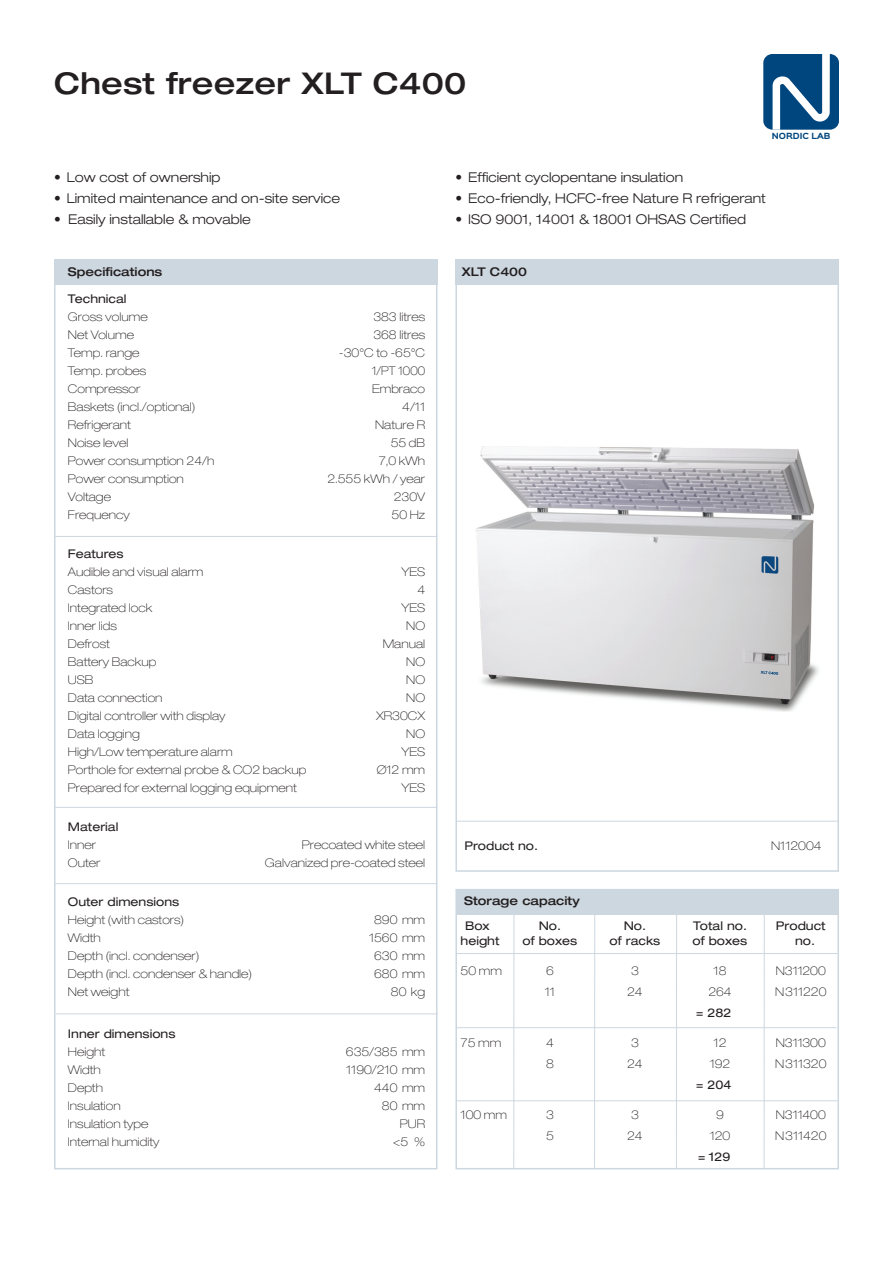
<style>
.page{position:relative;width:893px;height:1263px;background:#fff}
.page>*{position:absolute;margin:0;border:0;box-sizing:border-box;transform-origin:0 0}
.t1{font:500 expanded 30px "Helvetica Neue LT Pro";letter-spacing:.01em;color:#231f20}
.t2{font:300 expanded 13.5px "Helvetica Neue LT Pro";color:#231f20}
.t3{font:100 expanded 12px/18px "Helvetica Neue LT Pro";color:#231f20}
.t4{font:expanded 12px "Helvetica Neue LT Pro";color:#231f20}
.t5{font:500 expanded 12px "Helvetica Neue LT Pro";color:#231f20}
.t6{font:100 expanded 12px "Helvetica Neue LT Pro";color:#231f20;scale:.95 1}
.t7{font:700 7.65px "Sinkin Sans 700";color:#00467e}
.s1{font-weight:400}
</style>
<div class="page">
<div style="left:763px;top:54px;width:76px;height:76px;background:#00467e;border-radius:9px"></div>
<svg style="left:773px;top:54px;width:57px;height:76px"></svg>
<div style="left:455px;top:889px;width:384px;height:280px;background:#fff;border:2px solid #cdd7e0"></div>
<div style="left:54px;top:259px;width:383px;height:910px;background:#fff;border:2px solid #cdd7e0"></div>
<div style="left:54px;top:259px;width:383px;height:26px;background:#cdd7e0"></div>
<hr style="left:55px;top:536px;width:382px;height:1px;background:#cdd7e0">
<hr style="left:55px;top:807px;width:382px;height:1px;background:#cdd7e0">
<hr style="left:55px;top:883px;width:382px;height:1px;background:#cdd7e0">
<img style="left:476px;top:446px;width:343px;height:266px">
<div style="left:455px;top:260px;width:384px;height:25px;background:#cdd7e0"></div>
<div style="left:457px;top:889px;width:381px;height:25px;background:#cdd7e0"></div>
<hr style="left:456px;top:953px;width:381px;height:1px;background:#cdd7e0">
<hr style="left:456px;top:1027px;width:381px;height:1px;background:#cdd7e0">
<hr style="left:456px;top:1100px;width:381px;height:1px;background:#cdd7e0">
<hr style="left:513px;top:906px;width:1px;height:262px;background:#cdd7e0">
<hr style="left:594px;top:906px;width:1px;height:262px;background:#cdd7e0">
<hr style="left:676px;top:906px;width:1px;height:262px;background:#cdd7e0">
<hr style="left:764px;top:906px;width:1px;height:262px;background:#cdd7e0">
<hr style="left:456px;top:821px;width:382px;height:1px;background:#cdd7e0">
<hr style="left:56px;top:1014px;width:382px;height:1px;background:#cdd7e0">
<p class="t1" style="left:54px;top:64px;width:414px">Chest freezer XLT C400</p>
<p class="t7" style="left:772px;top:132px;width:60px">NORDIC LAB</p>
<p class="t2" style="left:54px;top:169px;width:168px">• Low cost of ownership</p>
<p class="t2" style="left:54px;top:190px;width:288px">• Limited maintenance and on-site service</p>
<p class="t2" style="left:54px;top:211px;width:198px">• Easily installable &amp; movable</p>
<p class="t5" style="left:68px;top:264px;width:96px">Specifications</p>
<p class="t3" style="left:68px;top:289px;width:81px"><span class="s1">Technical<br></span>Gross volume</p>
<p class="t3" style="left:373px;top:307px;width:53px">383 litres</p>
<p class="t3" style="left:68px;top:325px;width:68px">Net Volume</p>
<p class="t3" style="left:373px;top:325px;width:53px">368 litres</p>
<p class="t3" style="left:68px;top:343px;width:73px">Temp. range</p>
<p class="t3" style="left:339px;top:343px;width:88px">-30°C to -65°C</p>
<p class="t3" style="left:68px;top:361px;width:80px">Temp. probes</p>
<p class="t6" style="left:372px;top:363px;width:58px">1/PT 1000</p>
<p class="t3" style="left:68px;top:379px;width:74px">Compressor</p>
<p class="t3" style="left:372px;top:379px;width:55px">Embraco</p>
<p class="t3" style="left:68px;top:397px;width:129px">Baskets (incl./optional)</p>
<p class="t3" style="left:402px;top:397px;width:24px">4/11</p>
<p class="t3" style="left:68px;top:415px;width:65px">Refrigerant</p>
<p class="t3" style="left:375px;top:415px;width:52px">Nature R</p>
<p class="t3" style="left:68px;top:433px;width:62px">Noise level</p>
<p class="t3" style="left:391px;top:433px;width:36px">55 dB</p>
<p class="t3" style="left:68px;top:451px;width:148px">Power consumption 24/h</p>
<p class="t3" style="left:379px;top:451px;width:48px">7,0 kWh</p>
<p class="t3" style="left:68px;top:469px;width:118px">Power consumption</p>
<p class="t3" style="left:327px;top:469px;width:99px">2.555 kWh / year</p>
<p class="t3" style="left:68px;top:487px;width:45px">Voltage</p>
<p class="t3" style="left:394px;top:487px;width:33px">230V</p>
<p class="t3" style="left:68px;top:505px;width:63px">Frequency</p>
<p class="t3" style="left:392px;top:505px;width:35px">50 Hz</p>
<p class="t4" style="left:68px;top:547px;width:57px">Features</p>
<p class="t3" style="left:68px;top:562px;width:137px">Audible and visual alarm</p>
<p class="t3" style="left:401px;top:562px;width:25px">YES</p>
<p class="t3" style="left:68px;top:580px;width:47px">Castors</p>
<p class="t3" style="left:417px;top:580px;width:9px">4</p>
<p class="t3" style="left:68px;top:598px;width:86px">Integrated lock</p>
<p class="t3" style="left:401px;top:598px;width:25px">YES</p>
<p class="t3" style="left:68px;top:616px;width:50px">Inner lids</p>
<p class="t3" style="left:406px;top:616px;width:20px">NO</p>
<p class="t3" style="left:68px;top:634px;width:44px">Defrost</p>
<p class="t3" style="left:383px;top:634px;width:44px">Manual</p>
<p class="t3" style="left:68px;top:652px;width:90px">Battery Backup</p>
<p class="t3" style="left:406px;top:652px;width:20px">NO</p>
<p class="t3" style="left:68px;top:670px;width:27px">USB</p>
<p class="t3" style="left:406px;top:670px;width:20px">NO</p>
<p class="t3" style="left:68px;top:688px;width:96px">Data connection</p>
<p class="t3" style="left:406px;top:688px;width:20px">NO</p>
<p class="t3" style="left:68px;top:706px;width:159px">Digital controller with display</p>
<p class="t3" style="left:376px;top:706px;width:51px">XR30CX</p>
<p class="t3" style="left:68px;top:724px;width:73px">Data logging</p>
<p class="t3" style="left:406px;top:724px;width:20px">NO</p>
<p class="t3" style="left:68px;top:742px;width:166px">High/Low temperature alarm</p>
<p class="t3" style="left:401px;top:742px;width:25px">YES</p>
<p class="t3" style="left:68px;top:760px;width:240px">Porthole for external probe &amp; CO2 backup</p>
<p class="t3" style="left:377px;top:760px;width:50px">Ø12 mm</p>
<p class="t3" style="left:68px;top:778px;width:230px">Prepared for external logging equipment</p>
<p class="t3" style="left:401px;top:778px;width:25px">YES</p>
<p class="t4" style="left:68px;top:820px;width:52px">Material</p>
<p class="t3" style="left:68px;top:835px;width:30px">Inner</p>
<p class="t3" style="left:302px;top:835px;width:125px">Precoated white steel</p>
<p class="t3" style="left:68px;top:853px;width:34px">Outer</p>
<p class="t3" style="left:265px;top:853px;width:162px">Galvanized pre-coated steel</p>
<p class="t4" style="left:68px;top:895px;width:113px">Outer dimensions</p>
<p class="t3" style="left:68px;top:910px;width:118px">Height (with castors)</p>
<p class="t3" style="left:374px;top:910px;width:52px">890 mm</p>
<p class="t3" style="left:68px;top:928px;width:34px">Width</p>
<p class="t3" style="left:369px;top:928px;width:58px">1560 mm</p>
<p class="t3" style="left:68px;top:946px;width:133px">Depth (incl. condenser)</p>
<p class="t3" style="left:374px;top:946px;width:52px">630 mm</p>
<p class="t3" style="left:68px;top:964px;width:186px">Depth (incl. condenser &amp; handle)</p>
<p class="t3" style="left:374px;top:964px;width:52px">680 mm</p>
<p class="t3" style="left:68px;top:982px;width:63px">Net weight</p>
<p class="t3" style="left:391px;top:982px;width:36px">80 kg</p>
<p class="t4" style="left:68px;top:1027px;width:109px">Inner dimensions</p>
<p class="t3" style="left:68px;top:1042px;width:39px">Height</p>
<p class="t3" style="left:346px;top:1042px;width:81px">635/385 mm</p>
<p class="t3" style="left:68px;top:1060px;width:34px">Width</p>
<p class="t3" style="left:346px;top:1060px;width:80px">1190/210 mm</p>
<p class="t3" style="left:68px;top:1078px;width:37px">Depth</p>
<p class="t3" style="left:374px;top:1078px;width:52px">440 mm</p>
<p class="t3" style="left:68px;top:1096px;width:54px">Insulation</p>
<p class="t3" style="left:382px;top:1096px;width:45px">80 mm</p>
<p class="t3" style="left:68px;top:1114px;width:82px">Insulation type</p>
<p class="t3" style="left:400px;top:1114px;width:27px">PUR</p>
<p class="t3" style="left:68px;top:1132px;width:93px">Internal humidity</p>
<p class="t3" style="left:393px;top:1132px;width:33px">&lt;5 %</p>
<p class="t2" style="left:455px;top:169px;width:229px">• Efficient cyclopentane insulation</p>
<p class="t2" style="left:455px;top:190px;width:312px">• Eco-friendly, HCFC-free Nature R refrigerant</p>
<p class="t2" style="left:455px;top:211px;width:292px">• ISO 9001, 14001 &amp; 18001 OHSAS Certified</p>
<p class="t5" style="left:462px;top:264px;width:67px">XLT C400</p>
<p class="t4" style="left:464px;top:839px;width:75px">Product no.</p>
<p class="t3" style="left:771px;top:836px;width:52px">N112004</p>
<p class="t5" style="left:464px;top:894px;width:117px">Storage capacity</p>
<p class="t4" style="left:465px;top:919px;width:26px">Box</p>
<p class="t4" style="left:539px;top:919px;width:24px">No.</p>
<p class="t4" style="left:624px;top:919px;width:24px">No.</p>
<p class="t4" style="left:693px;top:919px;width:55px">Total no.</p>
<p class="t4" style="left:776px;top:919px;width:51px">Product</p>
<p class="t4" style="left:461px;top:934px;width:40px">height</p>
<p class="t4" style="left:522px;top:934px;width:56px">of boxes</p>
<p class="t4" style="left:610px;top:934px;width:52px">of racks</p>
<p class="t4" style="left:692px;top:934px;width:56px">of boxes</p>
<p class="t4" style="left:795px;top:934px;width:22px">no.</p>
<p class="t3" style="left:461px;top:962px;width:43px">50 mm</p>
<p class="t3" style="left:546px;top:962px;width:9px">6</p>
<p class="t3" style="left:631px;top:962px;width:9px">3</p>
<p class="t3" style="left:714px;top:962px;width:14px">18</p>
<p class="t3" style="left:776px;top:962px;width:51px">N311200</p>
<p class="t3" style="left:545px;top:983px;width:12px">11</p>
<p class="t3" style="left:627px;top:983px;width:17px">24</p>
<p class="t3" style="left:708px;top:983px;width:25px">264</p>
<p class="t3" style="left:775px;top:983px;width:53px">N311220</p>
<p class="t4" style="left:696px;top:1006px;width:37px">= 282</p>
<p class="t3" style="left:461px;top:1034px;width:42px">75 mm</p>
<p class="t3" style="left:546px;top:1034px;width:9px">4</p>
<p class="t3" style="left:631px;top:1034px;width:9px">3</p>
<p class="t3" style="left:714px;top:1034px;width:14px">12</p>
<p class="t3" style="left:776px;top:1034px;width:51px">N311300</p>
<p class="t3" style="left:546px;top:1055px;width:9px">8</p>
<p class="t3" style="left:627px;top:1055px;width:17px">24</p>
<p class="t3" style="left:710px;top:1055px;width:22px">192</p>
<p class="t3" style="left:775px;top:1055px;width:53px">N311320</p>
<p class="t4" style="left:696px;top:1078px;width:37px">= 204</p>
<p class="t3" style="left:461px;top:1106px;width:48px">100 mm</p>
<p class="t3" style="left:546px;top:1106px;width:9px">3</p>
<p class="t3" style="left:631px;top:1106px;width:9px">3</p>
<p class="t3" style="left:716px;top:1106px;width:9px">9</p>
<p class="t3" style="left:776px;top:1106px;width:51px">N311400</p>
<p class="t3" style="left:546px;top:1127px;width:9px">5</p>
<p class="t3" style="left:627px;top:1127px;width:17px">24</p>
<p class="t3" style="left:710px;top:1127px;width:22px">120</p>
<p class="t3" style="left:775px;top:1127px;width:53px">N311420</p>
<p class="t4" style="left:698px;top:1150px;width:34px">= 129</p>
</div>
